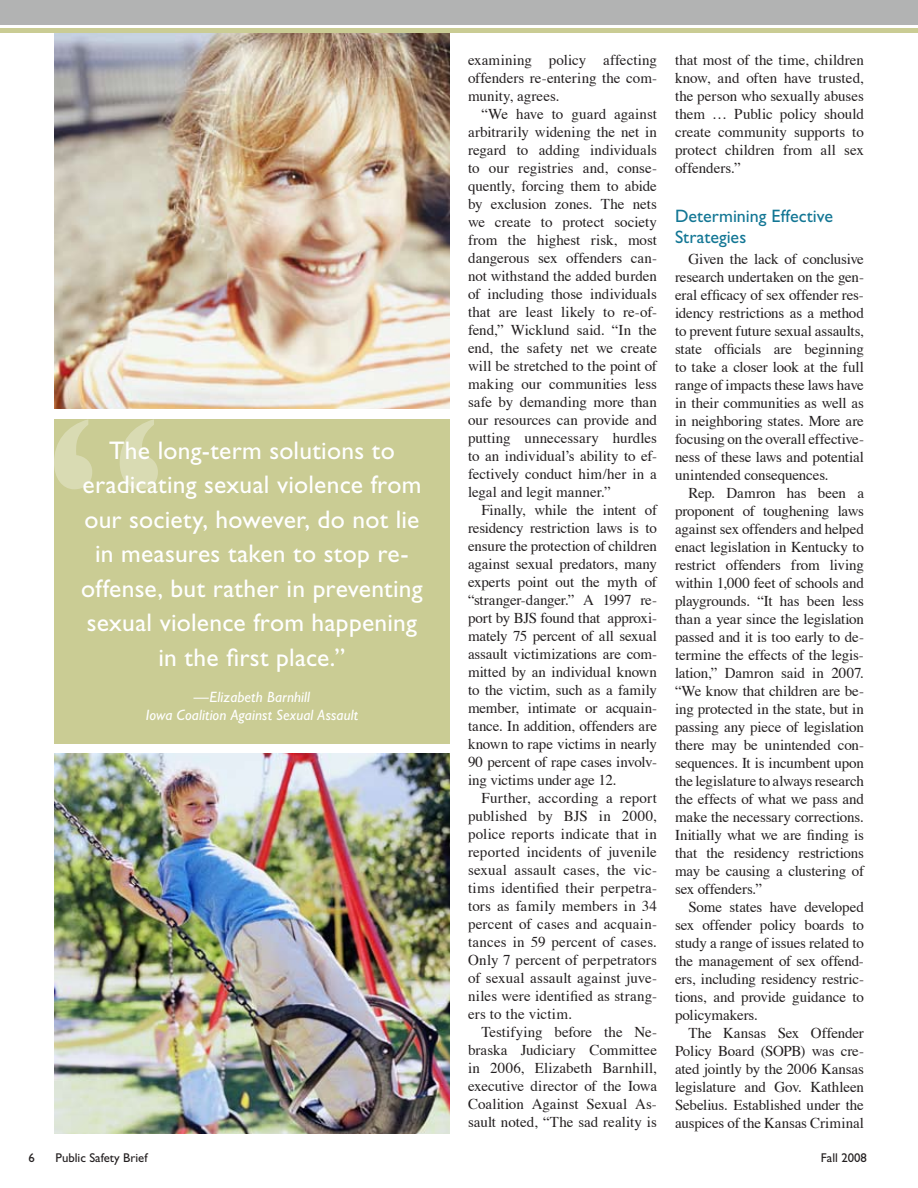
<style>
.page{position:relative;width:918px;height:1188px;background:#fff}
.page>*{position:absolute;margin:0;border:0;box-sizing:border-box;transform-origin:0 0}
.t1{font:25.5px/34.5px "Gill Sans";letter-spacing:.01em;color:#fff;text-align:center}
.t2{font:18px/21.6px "Gill Sans";letter-spacing:.005em;color:#127694}
.t3{font:15px/18px "Times";letter-spacing:-.005em;color:#231f20;text-align:justify}
.t4{font:italic 15px/18px "Gill Sans";letter-spacing:.01em;color:#fff;text-align:center}
.t5{font:12.75px "Gill Sans";color:#231f20}
</style>
<div class="page">
<img style="left:54px;top:33px;width:396px;height:375px">
<div style="left:0;top:0;width:918px;height:25px;background:#b2b3b3"></div>
<div style="left:0;top:28px;width:918px;height:5px;background:#cacc94"></div>
<div style="left:54px;top:419px;width:396px;height:324px;background:#cacc94"></div>
<svg style="left:54px;top:419px;width:104px;height:70px"></svg>
<img style="left:54px;top:754px;width:396px;height:380px">
<h1 class="t1" style="left:81px;top:433px;width:343px">The long-term solutions to eradicating sexual violence from our society, however, do not lie in measures taken to stop re&shy;offense, but rather in preventing sexual violence from happening in the first place.”</h1>
<p class="t4" style="left:146px;top:688px;width:214px">—Elizabeth Barnhill<br>Iowa Coalition Against Sexual Assault</p>
<p class="t3" style="left:468px;top:52px;width:190px">examining policy affecting offenders re-entering the com&shy;munity, agrees.</p>
<p class="t3" style="left:468px;top:106px;width:191px;text-indent:14px">“We have to guard against arbitrarily widening the net in regard to adding individuals to our registries and, conse&shy;quently, forcing them to abide by exclusion zones. The nets we create to protect society from the highest risk, most dangerous sex offenders can&shy;not withstand the added burden of including those individuals that are least likely to re-of&shy;fend,” Wicklund said. “In the end, the safety net we create will be stretched to the point of making our communities less safe by demanding more than our resources can provide and putting unnecessary hurdles to an individual’s ability to ef&shy;fectively conduct him/her in a legal and legit manner.”</p>
<p class="t3" style="left:468px;top:502px;width:191px;text-indent:14px">Finally, while the intent of residency restriction laws is to ensure the protection of children against sexual predators, many experts point out the myth of “stranger-danger.” A 1997 re&shy;port by BJS found that approxi&shy;mately 75 percent of all sexual assault victimizations are com&shy;mitted by an individual known to the victim, such as a family member, intimate or acquain&shy;tance. In addition, offenders are known to rape victims in nearly 90 percent of rape cases involv&shy;ing victims under age 12.</p>
<p class="t3" style="left:468px;top:790px;width:191px;text-indent:14px">Further, according a report published by BJS in 2000, police reports indicate that in reported incidents of juvenile sexual assault cases, the vic&shy;tims identified their perpetra&shy;tors as family members in 34 percent of cases and acquain&shy;tances in 59 percent of cases.<br>Only 7 percent of perpetrators of sexual assault against juve&shy;niles were identified as strang&shy;ers to the victim.</p>
<p class="t3" style="left:468px;top:1024px;width:191px;text-indent:14px">Testifying before the Ne&shy;braska Judiciary Committee in 2006, Elizabeth Barnhill, executive director of the Iowa Coalition Against Sexual As&shy;sault noted, “The sad reality is</p>
<p class="t3" style="left:675px;top:52px;width:191px">that most of the time, children know, and often have trusted, the person who sexually abuses them … Public policy should create community supports to protect children from all sex offenders.”</p>
<p class="t2" style="left:675px;top:205px;width:160px">Determining Effective<br>Strategies</p>
<p class="t3" style="left:675px;top:251px;width:191px;text-indent:14px">Given the lack of conclusive research undertaken on the gen&shy;eral efficacy of sex offender res&shy;idency restrictions as a method to prevent future sexual assaults, state officials are beginning to take a closer look at the full range of impacts these laws have in their communities as well as in neighboring states. More are focusing on the overall effective&shy;ness of these laws and potential unintended consequences.</p>
<p class="t3" style="left:675px;top:485px;width:191px;text-indent:14px">Rep. Damron has been a proponent of toughening laws against sex offenders and helped enact legislation in Kentucky to restrict offenders from living within 1,000 feet of schools and playgrounds. “It has been less than a year since the legislation passed and it is too early to de&shy;termine the effects of the legis&shy;lation,” Damron said in 2007. “We know that children are be&shy;ing protected in the state, but in passing any piece of legislation there may be unintended con&shy;sequences. It is incumbent upon the legislature to always research the effects of what we pass and make the necessary corrections.<br>Initially what we are finding is that the residency restrictions may be causing a clustering of sex offenders.”</p>
<p class="t3" style="left:675px;top:899px;width:191px;text-indent:14px">Some states have developed sex offender policy boards to study a range of issues related to the management of sex offend&shy;ers, including residency restric&shy;tions, and provide guidance to policymakers.</p>
<p class="t3" style="left:675px;top:1025px;width:191px;text-indent:14px">The Kansas Sex Offender Policy Board (SOPB) was cre&shy;ated jointly by the 2006 Kansas legislature and Gov. Kathleen Sebelius. Established under the auspices of the Kansas Criminal</p>
<p class="t5" style="left:28px;top:1150px;width:8px">6</p>
<p class="t5" style="left:56px;top:1150px;width:94px">Public Safety Brief</p>
<p class="t5" style="left:821px;top:1150px;width:48px">Fall 2008</p>
</div>
